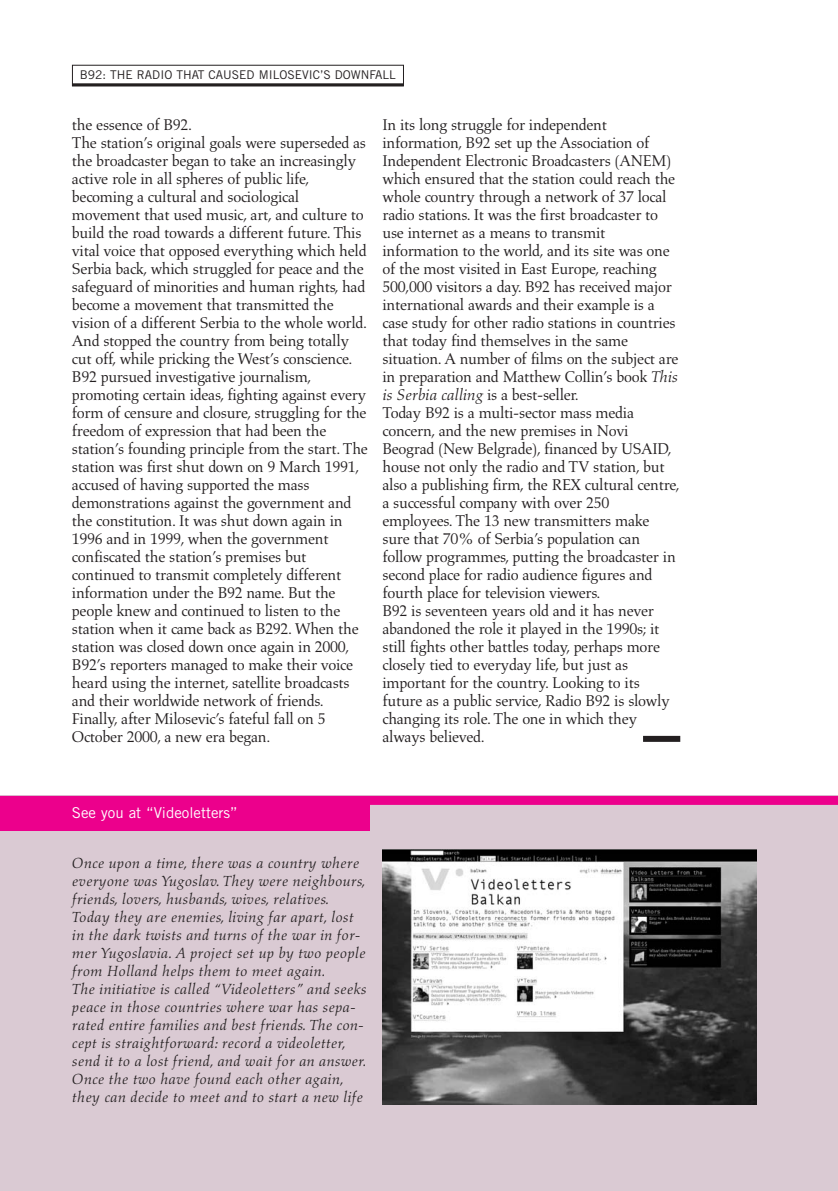
<style>
.page{position:relative;width:838px;height:1191px;background:#fff}
.page>*{position:absolute;margin:0;border:0;box-sizing:border-box;transform-origin:0 0}
.t1{font:15.9px/18px "Aldus";letter-spacing:-.02em;color:#231f20}
.t2{font:italic 15px/18px "Aldus";color:#231f20}
.t3{font:15px "Trade Gothic";color:#fff}
.t4{font:12px "Trade Gothic";color:#231f20}
.s1{font-style:italic}
</style>
<div class="page">
<div style="left:72px;top:65px;width:332px;height:21px;border:1px solid #231f20"></div>
<hr style="left:72px;top:83px;width:332px;height:3px;background:#231f20">
<div style="left:0;top:796px;width:837px;height:394px;background:#dacad3"></div>
<div style="left:0;top:796px;width:837px;height:9px;background:#ec008c"></div>
<div style="left:0;top:798px;width:370px;height:32px;background:#ec008c"></div>
<img style="left:382px;top:850px;width:374px;height:254px">
<div style="left:643px;top:736px;width:37px;height:6px;background:#231f20"></div>
<p class="t4" style="left:80px;top:70px;width:317px">B92: THE RADIO THAT CAUSED MILOSEVIC’S DOWNFALL</p>
<p class="t1" style="left:72px;top:117px;width:297px">the essence of B92.<br>The station’s original goals were superseded as the broadcaster began to take an increasingly active role in all spheres of public life, becoming a cultural and sociological movement that used music, art, and culture to build the road towards a different future. This vital voice that opposed everything which held Serbia back, which struggled for peace and the safeguard of minorities and human rights, had become a movement that transmitted the vision of a different Serbia to the whole world.<br>And stopped the country from being totally cut off, while pricking the West’s conscience.<br>B92 pursued investigative journalism, promoting certain ideas, fighting against every form of censure and closure, struggling for the freedom of expression that had been the station’s founding principle from the start. The station was first shut down on 9 March 1991, accused of having supported the mass demonstrations against the government and the constitution. It was shut down again in 1996 and in 1999, when the government confiscated the station’s premises but continued to transmit completely different information under the B92 name. But the people knew and continued to listen to the station when it came back as B292. When the station was closed down once again in 2000, B92’s reporters managed to make their voice heard using the internet, satellite broadcasts and their worldwide network of friends.<br>Finally, after Milosevic’s fateful fall on 5<br>October 2000, a new era began.</p>
<p class="t1" style="left:382px;top:117px;width:299px">In its long struggle for independent information, B92 set up the Association of Independent Electronic Broadcasters (ANEM) which ensured that the station could reach the whole country through a network of 37 local radio stations. It was the first broadcaster to use internet as a means to transmit information to the world, and its site was one of the most visited in East Europe, reaching 500,000 visitors a day. B92 has received major international awards and their example is a case study for other radio stations in countries that today find themselves in the same situation. A number of films on the subject are in preparation and Matthew Collin’s book <span class="s1">This is Serbia calling</span> is a best-seller.<br>Today B92 is a multi-sector mass media concern, and the new premises in Novi Beograd (New Belgrade), financed by USAID, house not only the radio and TV station, but also a publishing firm, the REX cultural centre, a successful company with over 250 employees. The 13 new transmitters make sure that 70% of Serbia’s population can follow programmes, putting the broadcaster in second place for radio audience figures and fourth place for television viewers.<br>B92 is seventeen years old and it has never abandoned the role it played in the 1990s; it still fights other battles today, perhaps more closely tied to everyday life, but just as important for the country. Looking to its future as a public service, Radio B92 is slowly changing its role. The one in which they always believed.</p>
<p class="t3" style="left:72px;top:807px;width:167px">See you at “Videoletters”</p>
<p class="t2" style="left:72px;top:855px;width:296px">Once upon a time, there was a country where everyone was Yugoslav. They were neighbours, friends, lovers, husbands, wives, relatives.<br>Today they are enemies, living far apart, lost in the dark twists and turns of the war in for&shy;mer Yugoslavia. A project set up by two people from Holland helps them to meet again.<br>The initiative is called “Videoletters” and seeks peace in those countries where war has sepa&shy;rated entire families and best friends. The con&shy;cept is straightforward: record a videoletter, send it to a lost friend, and wait for an answer.<br>Once the two have found each other again, they can decide to meet and to start a new life</p>
</div>
